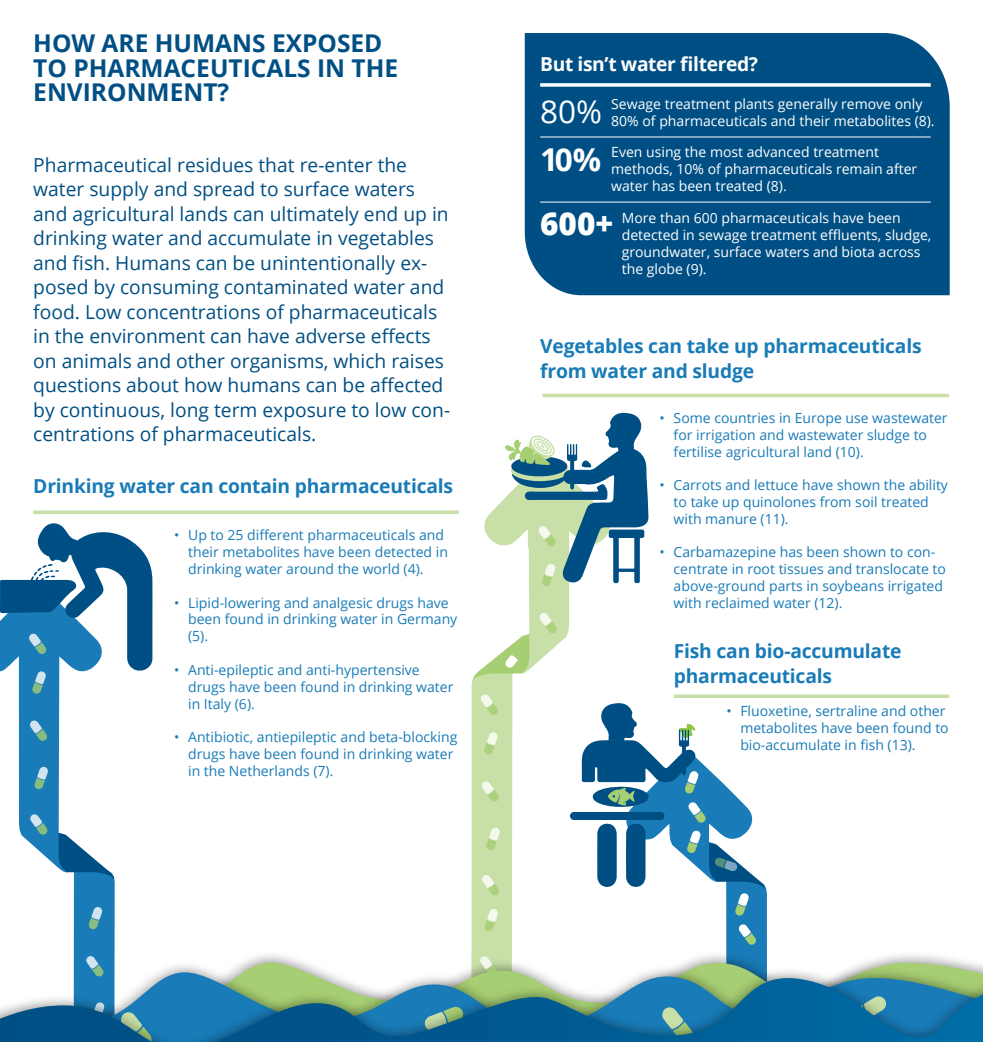
<style>
.page{position:relative;width:983px;height:1042px;background:#fff}
.page>*{position:absolute;margin:0;border:0;box-sizing:border-box;transform-origin:0 0}
.t1{font:800 31.5px "Open Sans";color:#fff}
.t2{font:31.5px "Open Sans";color:#fff}
.t3{font:700 31.5px "Open Sans";color:#fff}
.t4{font:700 24.5px/24.5px "Open Sans";color:#004f84}
.t5{font:19.25px/24.5px "Open Sans";color:#004f84}
.t6{font:700 19.25px/25.2px "Open Sans";letter-spacing:-.01em;color:#197bb7}
.t7{font:700 19.25px "Open Sans";letter-spacing:-.02em;color:#fff}
.t8{font:14px/16.8px "Open Sans";color:#197bb7}
.t9{font:14px/16.8px "Open Sans";color:#fff}
</style>
<div class="page">
<svg style="left:982px;top:998px;width:1px;height:18px"></svg>
<img style="left:152px;top:961px;width:830px;height:17px">
<svg style="left:152px;top:978px;width:830px;height:64px"></svg>
<svg style="left:0;top:523px;width:152px;height:519px"></svg>
<svg style="left:471px;top:412px;width:296px;height:630px"></svg>
<div style="left:570px;top:812px;width:12px;height:8px;background:#004f84;border-radius:4px"></div>
<div style="left:652px;top:812px;width:12px;height:8px;background:#004f84;border-radius:4px"></div>
<div style="left:524px;top:492px;width:13px;height:8px;background:#004f84;border-radius:4px"></div>
<div style="left:524px;top:33px;width:425px;height:262px;background:#004f84"></div>
<svg style="left:540px;top:83px;width:390px;height:4px"></svg>
<hr style="left:540px;top:137px;width:390px;height:1px;background:#fff">
<hr style="left:540px;top:202px;width:390px;height:1px;background:#fff">
<svg style="left:33px;top:510px;width:426px;height:4px;fill:#c8dfa7"></svg>
<hr style="left:542px;top:394px;width:406px;height:3px;background:#c8dfa7">
<svg style="left:673px;top:694px;width:275px;height:4px"></svg>
<h2 class="t4" style="left:33px;top:30px;width:366px">HOW ARE HUMANS EXPOSED<br>TO PHARMACEUTICALS IN THE<br>ENVIRONMENT?</h2>
<p class="t5" style="left:33px;top:152px;width:418px">Pharmaceutical residues that re-enter the water supply and spread to surface waters and agricultural lands can ultimately end up in drinking water and accumulate in vegetables and fish. Humans can be unintentionally ex&shy;posed by consuming contaminated water and food. Low concentrations of pharmaceuticals in the environment can have adverse effects on animals and other organisms, which raises questions about how humans can be affected by continuous, long term exposure to low con&shy;centrations of pharmaceuticals.</p>
<h3 class="t6" style="left:33px;top:473px;width:421px">Drinking water can contain pharmaceuticals</h3>
<p class="t8" style="left:188px;top:526px;width:261px;text-indent:-14px">• Up to 25 different pharmaceuticals and their metabolites have been detected in drinking water around the world (4).</p>
<p class="t8" style="left:188px;top:594px;width:270px;text-indent:-14px">• Lipid-lowering and analgesic drugs have been found in drinking water in Germany (5).</p>
<p class="t8" style="left:188px;top:661px;width:267px;text-indent:-14px">• Anti-epileptic and anti-hypertensive drugs have been found in drinking water in Italy (6).</p>
<p class="t8" style="left:188px;top:728px;width:271px;text-indent:-14px">• Antibiotic, antiepileptic and beta-blocking drugs have been found in drinking water in the Netherlands (7).</p>
<h3 class="t7" style="left:540px;top:50px;width:219px">But isn’t water filtered?</h3>
<h1 class="t2" style="left:540px;top:90px;width:63px">80%</h1>
<h1 class="t3" style="left:540px;top:137px;width:62px">10%</h1>
<p class="t9" style="left:611px;top:95px;width:325px">Sewage treatment plants generally remove only<br>80% of pharmaceuticals and their metabolites (8).</p>
<p class="t9" style="left:611px;top:143px;width:307px">Even using the most advanced treatment methods, 10% of pharmaceuticals remain after water has been treated (8).</p>
<h1 class="t1" style="left:540px;top:199px;width:75px">600+</h1>
<p class="t9" style="left:621px;top:209px;width:311px">More than 600 pharmaceuticals have been detected in sewage treatment effluents, sludge, groundwater, surface waters and biota across the globe (9).</p>
<h3 class="t6" style="left:540px;top:333px;width:383px">Vegetables can take up pharmaceuticals from water and sludge</h3>
<p class="t8" style="left:673px;top:409px;width:275px;text-indent:-14px">• Some countries in Europe use wastewater for irrigation and wastewater sludge to fertilise agricultural land (10).</p>
<p class="t8" style="left:673px;top:476px;width:276px;text-indent:-14px">• Carrots and lettuce have shown the ability to take up quinolones from soil treated with manure (11).</p>
<p class="t8" style="left:673px;top:543px;width:274px;text-indent:-14px">• Carbamazepine has been shown to con&shy;centrate in root tissues and translocate to above-ground parts in soybeans irrigated with reclaimed water (12).</p>
<h3 class="t6" style="left:673px;top:638px;width:229px;line-height:24.5px">Fish can bio-accumulate pharmaceuticals</h3>
<p class="t8" style="left:740px;top:702px;width:210px;text-indent:-14px">• Fluoxetine, sertraline and other metabolites have been found to bio-accumulate in fish (13).</p>
</div>
